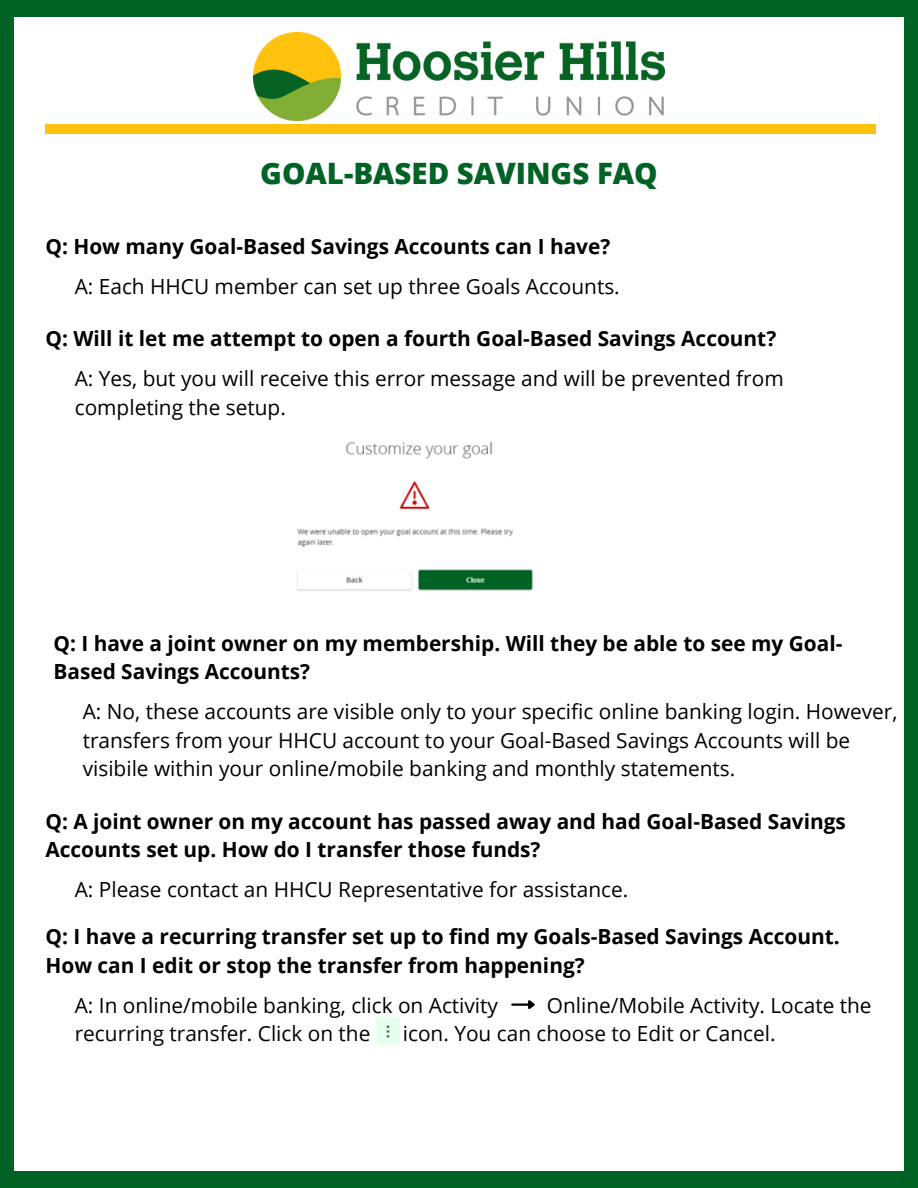
<style>
.page{position:relative;width:918px;height:1188px;background:#006225}
.page>*{position:absolute;margin:0;border:0;box-sizing:border-box;transform-origin:0 0}
.t1{font:800 29.4px "Open Sans";color:#006225}
.t2{font:20.85px/28.2px "Open Sans";color:#000}
.t3{font:700 20.85px/28.2px "Open Sans";color:#000}
</style>
<div class="page">
<div style="left:14px;top:17px;width:890px;height:1153px;background:#fff"></div>
<div style="left:46px;top:124px;width:830px;height:9px;background:#ffc20e"></div>
<img style="left:254px;top:33px;width:410px;height:87px">
<img style="left:297px;top:441px;width:236px;height:150px">
<svg style="left:512px;top:1000px;width:23px;height:9px"></svg>
<img style="left:376px;top:1017px;width:24px;height:27px">
<p class="t1" style="left:260px;top:152px;width:399px">GOAL-BASED SAVINGS FAQ</p>
<p class="t3" style="left:46px;top:231px;width:566px">Q: How many Goal-Based Savings Accounts can I have?</p>
<p class="t2" style="left:75px;top:272px;width:547px">A: Each HHCU member can set up three Goals Accounts.</p>
<p class="t3" style="left:46px;top:324px;width:732px">Q: Will it let me attempt to open a fourth Goal-Based Savings Account?</p>
<p class="t2" style="left:75px;top:364px;width:710px">A: Yes, but you will receive this error message and will be prevented from completing the setup.</p>
<p class="t3" style="left:53px;top:629px;width:790px">Q: I have a joint owner on my membership. Will they be able to see my Goal-<br>Based Savings Accounts?</p>
<p class="t2" style="left:83px;top:697px;width:816px">A: No, these accounts are visible only to your specific online banking login. However, transfers from your HHCU account to your Goal-Based Savings Accounts will be visibile within your online/mobile banking and monthly statements.</p>
<p class="t3" style="left:46px;top:806px;width:802px">Q: A joint owner on my account has passed away and had Goal-Based Savings<br>Accounts set up. How do I transfer those funds?</p>
<p class="t2" style="left:75px;top:875px;width:555px">A: Please contact an HHCU Representative for assistance.</p>
<p class="t3" style="left:46px;top:922px;width:796px">Q: I have a recurring transfer set up to find my Goals-Based Savings Account.<br>How can I edit or stop the transfer from happening?</p>
<p class="t2" style="left:75px;top:991px;width:425px">A: In online/mobile banking, click on Activity</p>
<p class="t2" style="left:547px;top:991px;width:326px">Online/Mobile Activity. Locate the</p>
<p class="t2" style="left:75px;top:1019px;width:297px">recurring transfer. Click on the</p>
<p class="t2" style="left:403px;top:1019px;width:374px">icon. You can choose to Edit or Cancel.</p>
</div>
